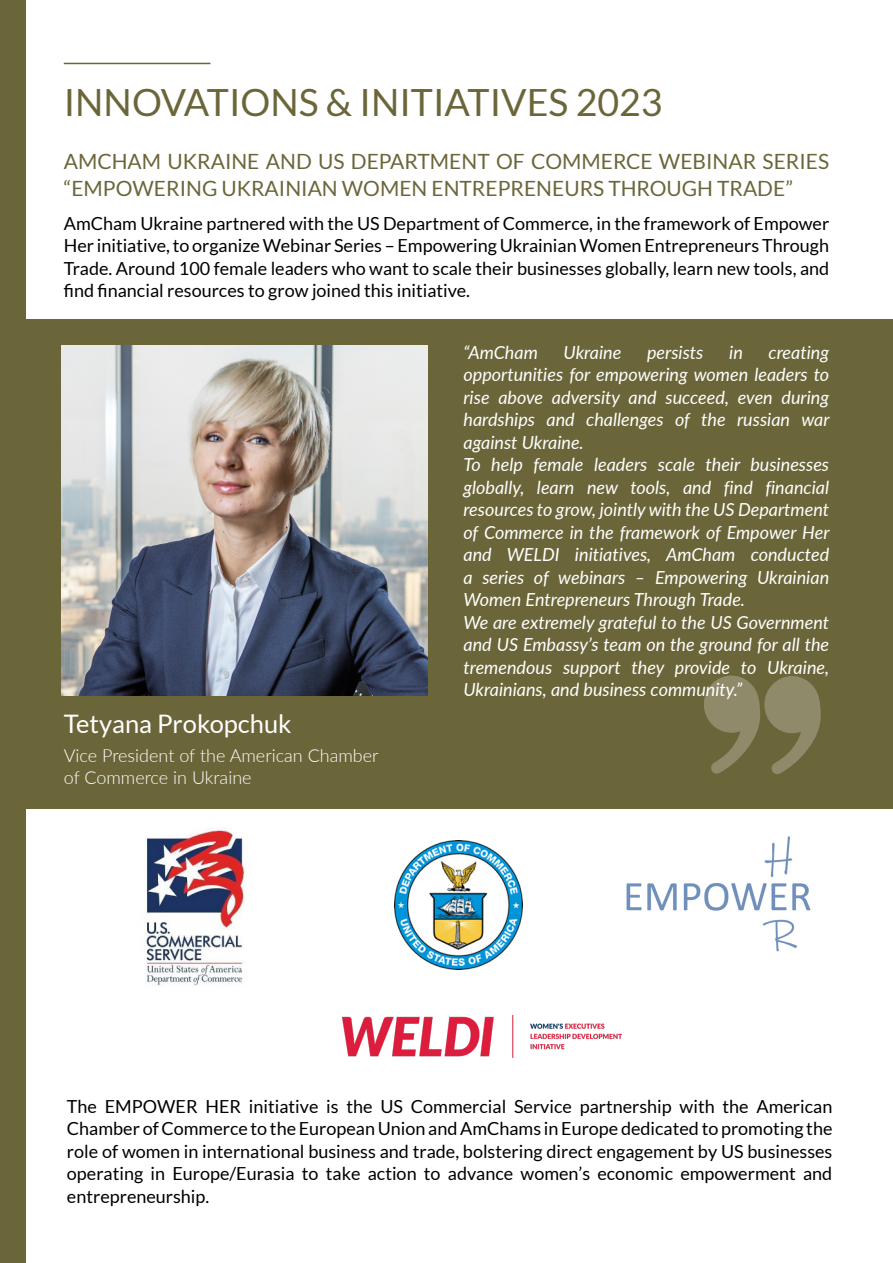
<style>
.page{position:relative;width:893px;height:1263px;background:#fff}
.page>*{position:absolute;margin:0;border:0;box-sizing:border-box;transform-origin:0 0}
.t1{font:37.5px "Lato";color:#6b663a}
.t2{font:25.5px "Lato";color:#fff}
.t3{font:21px/27px "Lato";color:#6b663a}
.t4{font:18px/22.5px "Lato";color:#000;text-align:justify}
.t5{font:italic 18px/22.5px "Lato";color:#fff}
.t6{font:300 18px/22.5px "Lato";color:#fff}
</style>
<div class="page">
<hr style="left:64px;top:63px;width:146px;height:1px;background:#6b663a">
<div style="left:0;top:0;width:26px;height:1263px;background:#6b663a"></div>
<div style="left:7px;top:319px;width:886px;height:490px;background:#6b663a"></div>
<svg style="left:704px;top:676px;width:117px;height:98px"></svg>
<img style="left:62px;top:345px;width:365px;height:350px">
<img style="left:342px;top:1016px;width:280px;height:42px">
<img style="left:626px;top:836px;width:185px;height:116px">
<img style="left:395px;top:840px;width:128px;height:129px">
<img style="left:144px;top:828px;width:102px;height:158px">
<h1 class="t1" style="left:64px;top:82px;width:600px">INNOVATIONS &amp; INITIATIVES 2023</h1>
<p class="t3" style="left:64px;top:148px;width:767px">AMCHAM UKRAINE AND US DEPARTMENT OF COMMERCE WEBINAR SERIES “EMPOWERING UKRAINIAN WOMEN ENTREPRENEURS THROUGH TRADE”</p>
<p class="t4" style="left:64px;top:212px;width:767px">AmCham Ukraine partnered with the US Department of Commerce, in the framework of Empower Her initiative, to organize Webinar Series – Empowering Ukrainian Women Entrepreneurs Through Trade. Around 100 female leaders who want to scale their businesses globally, learn new tools, and find financial resources to grow joined this initiative.</p>
<h2 class="t2" style="left:64px;top:710px;width:229px">Tetyana Prokopchuk</h2>
<p class="t6" style="left:64px;top:743px;width:316px">Vice President of the American Chamber of Commerce in Ukraine</p>
<p class="t5" style="left:463px;top:340px;width:76px">“AmCham</p>
<p class="t5" style="left:564px;top:340px;width:59px">Ukraine</p>
<p class="t5" style="left:647px;top:340px;width:58px">persists</p>
<p class="t5" style="left:729px;top:340px;width:15px">in</p>
<p class="t5" style="left:463px;top:340px;width:368px;text-indent:305px">creating opportunities for empowering women leaders to rise above adversity and succeed, even during hardships and challenges of the russian war against Ukraine.<br>To help female leaders scale their businesses globally, learn new tools, and find financial resources to grow, jointly with the US Department of Commerce in the framework of Empower Her and WELDI initiatives, AmCham conducted a series of webinars – Empowering Ukrainian Women Entrepreneurs Through Trade.<br>We are extremely grateful to the US Government and US Embassy’s team on the ground for all the tremendous support they provide to Ukraine, Ukrainians, and business community.”</p>
<p class="t4" style="left:67px;top:1095px;width:767px">The EMPOWER HER initiative is the US Commercial Service partnership with the American Chamber of Commerce to the European Union and AmChams in Europe dedicated to promoting the role of women in international business and trade, bolstering direct engagement by US businesses operating in Europe/Eurasia to take action to advance women’s economic empowerment and entrepreneurship.</p>
</div>
